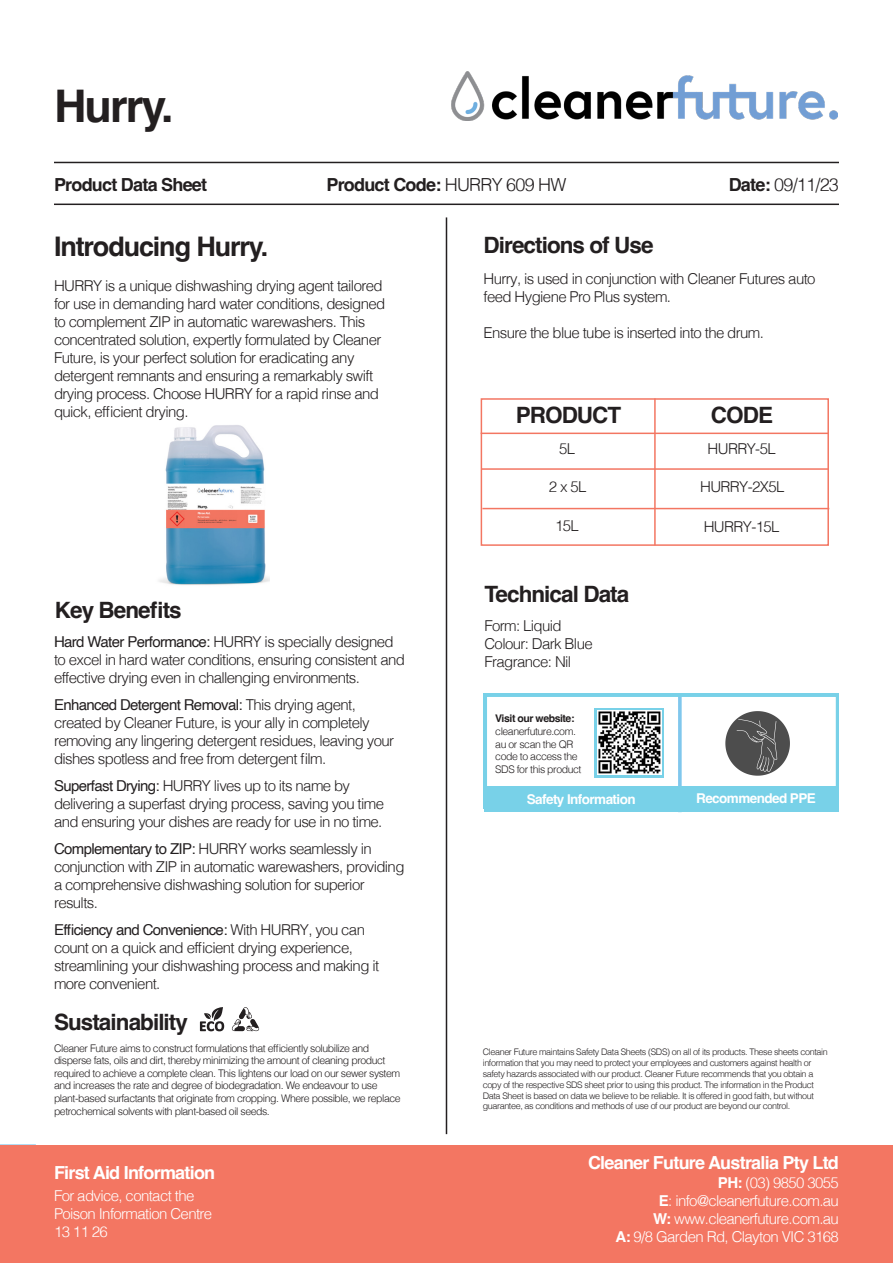
<style>
.page{position:relative;width:893px;height:1263px;background:#fff}
.page>*{position:absolute;margin:0;border:0;box-sizing:border-box;transform-origin:0 0}
.t1{font:700 45px "Helvetica";letter-spacing:-.04em;color:#231f20}
.t2{font:700 27px "Helvetica";letter-spacing:-.04em;color:#231f20}
.t3{font:700 22.5px "Helvetica";letter-spacing:-.04em;color:#231f20}
.t4{font:700 18px "Helvetica";letter-spacing:-.04em;color:#fff}
.t5{font:700 18px "Helvetica";letter-spacing:-.04em;color:#231f20}
.t6{font:300 18px "Helvetica";color:#231f20}
.t7{font:300 15px/18px "Helvetica";letter-spacing:-.04em;color:#231f20}
.t8{font:300 15px "Helvetica";letter-spacing:-.04em;color:#fff}
.t9{font:700 13.5px "Helvetica";letter-spacing:-.04em;color:#fff}
.t10{font:300 10.5px/12.6px "Helvetica";letter-spacing:-.04em;color:#231f20}
.t11{font:700 10.5px "Helvetica";letter-spacing:-.04em;color:#231f20}
.t12{font:300 9px/10.8px "Helvetica";letter-spacing:-.04em;color:#231f20}
.s1{font-weight:300}
.s2{font-weight:700}
.s3{font-weight:400}
</style>
<div class="page">
<svg style="left:0;top:1144px;width:36px;height:119px"></svg>
<div style="left:1px;top:1145px;width:892px;height:118px;background:#f37662"></div>
<hr style="left:54px;top:204px;width:785px;height:1px;background:#231f20">
<hr style="left:54px;top:162px;width:785px;height:1px;background:#231f20">
<hr style="left:446px;top:217px;width:1px;height:917px;background:#231f20">
<img style="left:159px;top:425px;width:110px;height:160px">
<img style="left:451px;top:72px;width:387px;height:49px">
<div style="left:481px;top:398px;width:348px;height:148px;border:2px solid #f37662"></div>
<hr style="left:481px;top:433px;width:347px;height:1px;background:#f37662">
<hr style="left:654px;top:398px;width:2px;height:147px;background:#f37662">
<hr style="left:481px;top:468px;width:347px;height:2px;background:#f37662">
<hr style="left:482px;top:508px;width:347px;height:1px;background:#f37662">
<div style="left:484px;top:786px;width:354px;height:26px;background:#78d1e8"></div>
<svg style="left:484px;top:694px;width:355px;height:114px"></svg>
<img style="left:597px;top:711px;width:64px;height:63px">
<svg style="left:200px;top:1007px;width:24px;height:24px"></svg>
<svg style="left:232px;top:1007px;width:27px;height:24px"></svg>
<p class="t1" style="left:54px;top:78px;width:121px">Hurry.</p>
<p class="t5" style="left:54px;top:174px;width:155px">Product Data Sheet</p>
<p class="t5" style="left:326px;top:174px;width:242px">Product Code: <span class="s1">HURRY 609 HW</span></p>
<p class="t6" style="left:729px;top:169px;width:112px"><span class="s2">Date:</span> 09/11/23</p>
<p class="t2" style="left:54px;top:230px;width:216px">Introducing Hurry.</p>
<p class="t3" style="left:484px;top:232px;width:171px">Directions of Use</p>
<p class="t7" style="left:54px;top:276px;width:333px">HURRY is a unique dishwashing drying agent tailored for use in demanding hard water conditions, designed to complement ZIP in automatic warewashers. This concentrated solution, expertly formulated by Cleaner Future, is your perfect solution for eradicating any</p>
<p class="t7" style="left:54px;top:366px;width:327px">detergent remnants and ensuring a remarkably swift drying process. Choose HURRY for a rapid rinse and quick, efficient drying.</p>
<p class="t3" style="left:55px;top:597px;width:128px">Key Benefits</p>
<p class="t7" style="left:54px;top:632px;width:352px"><span class="s3">Hard Water Performance:</span> HURRY is specially designed to excel in hard water conditions, ensuring consistent and effective drying even in challenging environments.</p>
<p class="t7" style="left:54px;top:695px;width:342px"><span class="s3">Enhanced Detergent Removal:</span> This drying agent, created by Cleaner Future, is your ally in completely removing any lingering detergent residues, leaving your dishes spotless and free from detergent film.</p>
<p class="t7" style="left:54px;top:776px;width:332px"><span class="s3">Superfast Drying:</span> HURRY lives up to its name by delivering a superfast drying process, saving you time and ensuring your dishes are ready for use in no time.</p>
<p class="t7" style="left:54px;top:839px;width:352px"><span class="s3">Complementary to ZIP:</span> HURRY works seamlessly in conjunction with ZIP in automatic warewashers, providing a comprehensive dishwashing solution for superior results.</p>
<p class="t7" style="left:54px;top:920px;width:327px"><span class="s3">Efficiency and Convenience:</span> With HURRY, you can count on a quick and efficient drying experience, streamlining your dishwashing process and making it more convenient.</p>
<p class="t3" style="left:54px;top:1008px;width:136px">Sustainability</p>
<p class="t10" style="left:54px;top:1041px;width:348px">Cleaner Future aims to construct formulations that efficiently solubilize and disperse fats, oils and dirt, thereby minimizing the amount of cleaning product required to achieve a complete clean. This lightens our load on our sewer system and increases the rate and degree of biodegradation. We endeavour to use plant-based surfactants that originate from cropping. Where possible, we replace petrochemical solvents with plant-based oil seeds.</p>
<p class="t4" style="left:54px;top:1162px;width:163px">First Aid Information</p>
<p class="t8" style="left:54px;top:1183px;width:142px">For advice, contact the</p>
<p class="t8" style="left:54px;top:1201px;width:160px">Poison Information Centre</p>
<p class="t8" style="left:54px;top:1219px;width:55px">13 11 26</p>
<p class="t7" style="left:484px;top:269px;width:333px">Hurry, is used in conjunction with Cleaner Futures auto feed Hygiene Pro Plus system.</p>
<p class="t7" style="left:484px;top:323px;width:282px">Ensure the blue tube is inserted into the drum.</p>
<p class="t3" style="left:516px;top:402px;width:107px">PRODUCT</p>
<p class="t3" style="left:711px;top:402px;width:64px">CODE</p>
<p class="t7" style="left:559px;top:438px;width:18px">5L</p>
<p class="t7" style="left:708px;top:439px;width:70px">HURRY-5L</p>
<p class="t7" style="left:549px;top:476px;width:39px">2 x 5L</p>
<p class="t7" style="left:555px;top:516px;width:25px">15L</p>
<p class="t7" style="left:700px;top:477px;width:86px">HURRY-2X5L</p>
<p class="t7" style="left:704px;top:516px;width:77px">HURRY-15L</p>
<p class="t3" style="left:484px;top:581px;width:146px">Technical Data</p>
<p class="t7" style="left:484px;top:616px;width:79px">Form: Liquid</p>
<p class="t7" style="left:484px;top:634px;width:110px">Colour: Dark Blue</p>
<p class="t7" style="left:484px;top:652px;width:88px">Fragrance: Nil</p>
<p class="t11" style="left:495px;top:712px;width:81px">Visit our website:</p>
<p class="t10" style="left:495px;top:724px;width:88px">cleanerfuture.com. au or scan the QR code to access the<br>SDS for this product</p>
<p class="t9" style="left:527px;top:791px;width:110px">Safety Information</p>
<p class="t9" style="left:696px;top:790px;width:121px">Recommended PPE</p>
<p class="t12" style="left:483px;top:1046px;width:347px">Cleaner Future maintains Safety Data Sheets (SDS) on all of its products. These sheets contain information that you may need to protect your employees and customers against health or safety hazards associated with our product. Cleaner Future recommends that you obtain a copy of the respective SDS sheet prior to using this product. The information in the Product Data Sheet is based on data we believe to be reliable. It is offered in good faith, but without guarantee, as conditions and methods of use of our product are beyond our control.</p>
<p class="t4" style="left:588px;top:1152px;width:252px">Cleaner Future Australia Pty Ltd</p>
<p class="t8" style="left:718px;top:1170px;width:123px"><span class="s2">PH:</span> (03) 9850 3055</p>
<p class="t8" style="left:659px;top:1188px;width:182px"><span class="s2">E</span>: info@cleanerfuture.com.au</p>
<p class="t8" style="left:653px;top:1206px;width:187px"><span class="s2">W:</span> www.cleanerfuture.com.au</p>
<p class="t8" style="left:615px;top:1224px;width:225px"><span class="s2">A:</span> 9/8 Garden Rd, Clayton VIC 3168</p>
</div>
